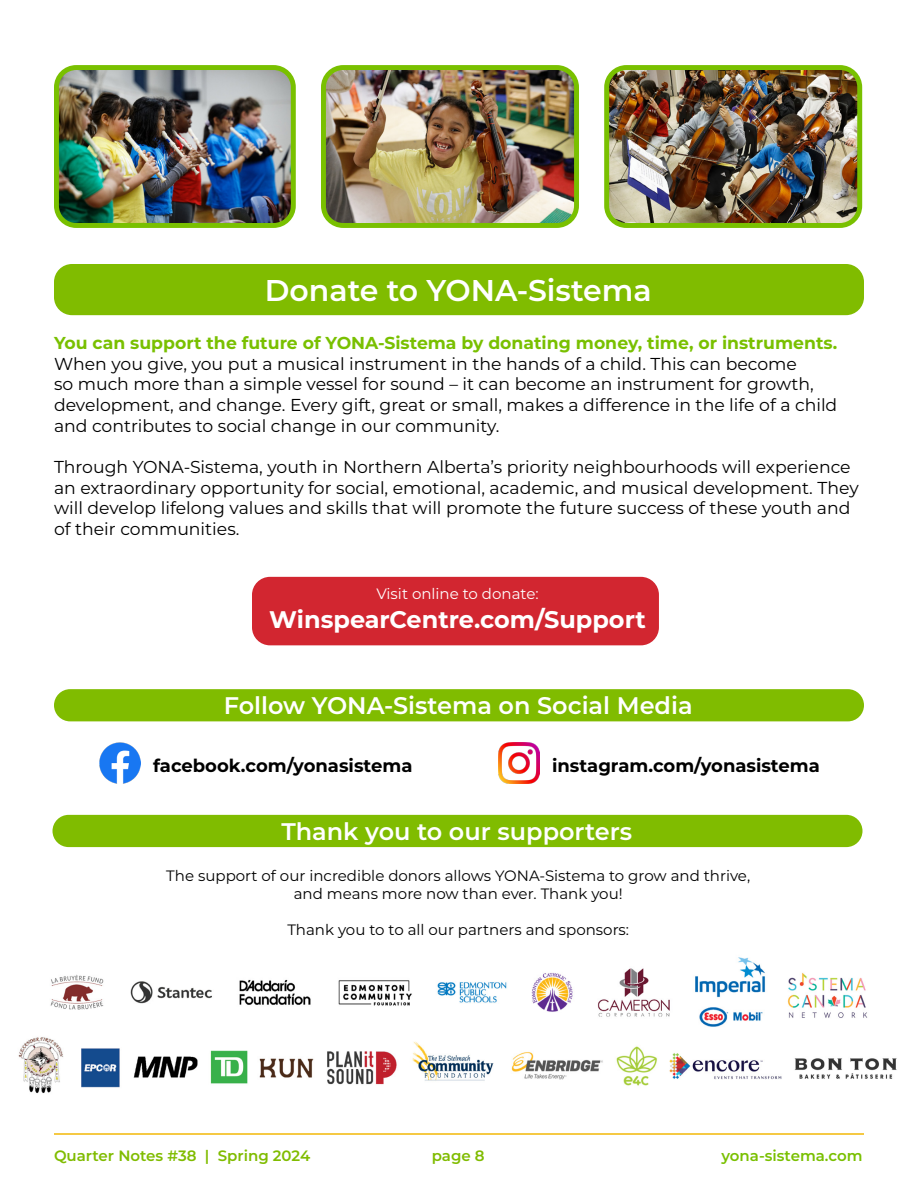
<style>
.page{position:relative;width:918px;height:1188px;background:#fff}
.page>*{position:absolute;margin:0;border:0;box-sizing:border-box;transform-origin:0 0}
.Body_Copy_11pt_copy{font:600 30px "Montserrat";color:#fff}
.Body_Copy_11pt_copy-2{font:600 24px "Montserrat";color:#fff}
.Body_Copy_10pt{font:700 24px "Montserrat";color:#fff}
.Body_Copy_10pt-2{font:700 18px "Montserrat";color:#000}
.Body_Copy_10pt-3{font:17.25px/20.7px "Montserrat";color:#000}
.Body_Copy_10pt-4{font:15px/18px "Montserrat";color:#000;text-align:center}
.t1{font:600 15px "Montserrat";color:#80bc00}
.Body_Copy_10pt-5{font:15px "Montserrat";color:#fff}
.t2{font:600 15px "Montserrat";color:#79c000}
.s1{font-weight:700;color:#79c000}
</style>
<div class="page">
<div style="left:252px;top:577px;width:407px;height:68px;background:#d22630;border-radius:18px"></div>
<div style="left:52px;top:815px;width:810px;height:32px;background:#80bc00;border-radius:16px"></div>
<div style="left:54px;top:264px;width:810px;height:51px;background:#80bc00;border-radius:18px"></div>
<div style="left:54px;top:689px;width:810px;height:32px;background:#80bc00;border-radius:16px"></div>
<img style="left:99px;top:742px;width:41px;height:42px">
<img style="left:498px;top:742px;width:41px;height:42px">
<img style="left:60px;top:71px;width:230px;height:151px">
<div style="left:54px;top:65px;width:242px;height:163px;border:5px solid #79c000;border-radius:20px"></div>
<img style="left:327px;top:71px;width:246px;height:151px">
<div style="left:321px;top:65px;width:258px;height:163px;border:5px solid #79c000;border-radius:20px"></div>
<img style="left:610px;top:71px;width:246px;height:151px">
<div style="left:604px;top:65px;width:258px;height:163px;border:5px solid #79c000;border-radius:20px"></div>
<img style="left:18px;top:957px;width:879px;height:137px">
<hr style="left:54px;top:1133px;width:810px;height:2px;background:#f2b807">
<p class="Body_Copy_11pt_copy" style="left:265px;top:269px;width:388px">Donate to YONA-Sistema</p>
<p class="Body_Copy_10pt-3" style="left:54px;top:332px;width:785px"><span class="s1">You can support the future of YONA-Sistema by donating money, time, or instruments.<br></span>When you give, you put a musical instrument in the hands of a child. This can become<br>so much more than a simple vessel for sound – it can become an instrument for growth, development, and change. Every gift, great or small, makes a difference in the life of a child and contributes to social change in our community.</p>
<p class="Body_Copy_10pt-3" style="left:54px;top:456px;width:806px">Through YONA-Sistema, youth in Northern Alberta’s priority neighbourhoods will experience an extraordinary opportunity for social, emotional, academic, and musical development. They will develop lifelong values and skills that will promote the future success of these youth and of their communities.</p>
<p class="Body_Copy_10pt-5" style="left:376px;top:584px;width:164px">Visit online to donate:</p>
<p class="Body_Copy_10pt" style="left:269px;top:602px;width:378px">WinspearCentre.com/Support</p>
<p class="Body_Copy_11pt_copy-2" style="left:224px;top:688px;width:470px">Follow YONA-Sistema on Social Media</p>
<p class="Body_Copy_10pt-2" style="left:153px;top:752px;width:261px">facebook.com/yonasistema</p>
<p class="Body_Copy_10pt-2" style="left:552px;top:752px;width:269px">instagram.com/yonasistema</p>
<p class="Body_Copy_11pt_copy-2" style="left:281px;top:814px;width:352px">Thank you to our supporters</p>
<p class="Body_Copy_10pt-4" style="left:166px;top:866px;width:585px">The support of our incredible donors allows YONA-Sistema to grow and thrive, and means more now than ever. Thank you!</p>
<p class="Body_Copy_10pt-4" style="left:287px;top:920px;width:343px">Thank you to to all our partners and sponsors:</p>
<p class="t1" style="left:54px;top:1145px;width:258px">Quarter Notes #38 | Spring 2024</p>
<p class="t1" style="left:432px;top:1145px;width:55px">page 8</p>
<p class="t2" style="left:722px;top:1145px;width:142px">yona-sistema.com</p>
</div>
